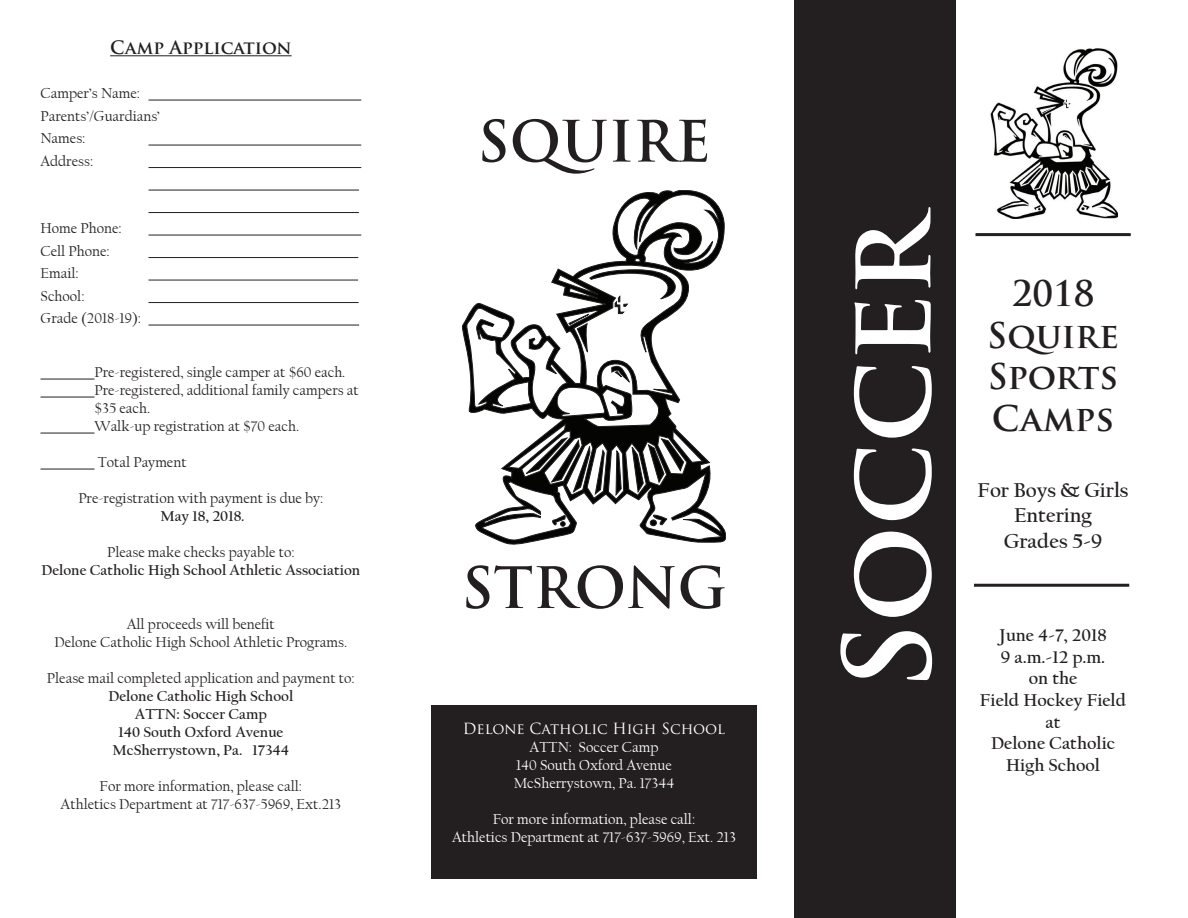
<style>
.page{position:relative;width:1188px;height:918px;background:#fff}
.page>*{position:absolute;margin:0;border:0;box-sizing:border-box;transform-origin:0 0}
.t1{font:700 117px "Trajan Pro";color:#fff}
.t2{font:700 55.5px "Trajan Pro";color:#231f20}
.t3{font:700 34.5px "Trajan Pro";color:#231f20}
.t4{font:700 21px/25.2px "Californian FB";color:#231f20;text-align:center}
.t5{font:700 18px "Californian FB";color:#231f20}
.t6{font:700 18px "Trajan Pro";color:#231f20}
.t7{font:15px "Californian FB";color:#231f20}
.t8{font:700 15px "Californian FB";color:#231f20}
.t9{font:15px "Californian FB";color:#fff}
.t10{font:15px "Trajan Pro";letter-spacing:-.015em;color:#fff}
</style>
<div class="page">
<div style="left:794px;top:0;width:162px;height:918px;background:#231f20"></div>
<img style="left:990px;top:48px;width:127px;height:171px">
<hr style="left:974px;top:584px;width:155px;height:3px;background:#231f20">
<svg style="left:462px;top:190px;width:264px;height:354px"></svg>
<svg style="left:466px;top:193px;width:256px;height:349px"></svg>
<hr style="left:110px;top:55px;width:182px;height:1px;background:#231f20">
<hr style="left:148px;top:100px;width:213px;height:1px;background:#231f20">
<hr style="left:148px;top:145px;width:213px;height:1px;background:#231f20">
<hr style="left:148px;top:167px;width:213px;height:1px;background:#231f20">
<hr style="left:148px;top:190px;width:211px;height:1px;background:#231f20">
<hr style="left:148px;top:212px;width:211px;height:1px;background:#231f20">
<hr style="left:148px;top:235px;width:213px;height:1px;background:#231f20">
<hr style="left:148px;top:257px;width:210px;height:1px;background:#231f20">
<hr style="left:148px;top:280px;width:210px;height:1px;background:#231f20">
<hr style="left:148px;top:302px;width:211px;height:1px;background:#231f20">
<hr style="left:148px;top:325px;width:211px;height:1px;background:#231f20">
<hr style="left:40px;top:379px;width:54px;height:1px;background:#231f20">
<hr style="left:40px;top:397px;width:54px;height:1px;background:#231f20">
<hr style="left:40px;top:433px;width:54px;height:1px;background:#231f20">
<hr style="left:40px;top:469px;width:54px;height:1px;background:#231f20">
<hr style="left:975px;top:233px;width:156px;height:3px;background:#231f20">
<div style="left:431px;top:705px;width:326px;height:173px;background:#231f20"></div>
<p class="t6" style="left:110px;top:36px;width:183px">Camp Application</p>
<p class="t7" style="left:40px;top:85px;width:101px">Camper’s Name:</p>
<p class="t7" style="left:40px;top:107px;width:121px">Parents’/Guardians’</p>
<p class="t7" style="left:40px;top:130px;width:46px">Names:</p>
<p class="t7" style="left:40px;top:152px;width:54px">Address:</p>
<p class="t7" style="left:40px;top:220px;width:83px">Home Phone:</p>
<p class="t7" style="left:40px;top:242px;width:71px">Cell Phone:</p>
<p class="t7" style="left:40px;top:265px;width:40px">Email:</p>
<p class="t7" style="left:40px;top:287px;width:46px">School:</p>
<p class="t7" style="left:40px;top:310px;width:102px">Grade (2018-19):</p>
<p class="t7" style="left:94px;top:364px;width:253px">Pre-registered, single camper at $60 each.</p>
<p class="t7" style="left:94px;top:382px;width:266px">Pre-registered, additional family campers at</p>
<p class="t7" style="left:94px;top:400px;width:57px">$35 each.</p>
<p class="t7" style="left:94px;top:418px;width:206px">Walk-up registration at $70 each.</p>
<p class="t7" style="left:98px;top:454px;width:90px">Total Payment</p>
<p class="t7" style="left:78px;top:490px;width:247px">Pre-registration with payment is due by:</p>
<p class="t8" style="left:160px;top:508px;width:86px">May 18, 2018.</p>
<p class="t7" style="left:107px;top:544px;width:189px">Please make checks payable to:</p>
<p class="t8" style="left:41px;top:562px;width:320px">Delone Catholic High School Athletic Association</p>
<p class="t7" style="left:127px;top:616px;width:150px">All proceeds will benefit</p>
<p class="t7" style="left:55px;top:634px;width:294px">Delone Catholic High School Athletic Programs.</p>
<p class="t7" style="left:47px;top:670px;width:309px">Please mail completed application and payment to:</p>
<p class="t8" style="left:108px;top:688px;width:186px">Delone Catholic High School</p>
<p class="t8" style="left:135px;top:706px;width:134px">ATTN: Soccer Camp</p>
<p class="t8" style="left:118px;top:724px;width:167px">140 South Oxford Avenue</p>
<p class="t8" style="left:113px;top:742px;width:178px">McSherrystown, Pa. 17344</p>
<p class="t7" style="left:100px;top:778px;width:204px">For more information, please call:</p>
<p class="t7" style="left:61px;top:796px;width:282px">Athletics Department at 717-637-5969, Ext.213</p>
<p class="t2" style="left:477px;top:107px;width:235px">SQUIRE</p>
<p class="t2" style="left:461px;top:553px;width:267px">STRONG</p>
<p class="t10" style="left:463px;top:720px;width:264px">Delone Catholic High School</p>
<p class="t9" style="left:530px;top:739px;width:130px">ATTN: Soccer Camp</p>
<p class="t9" style="left:516px;top:757px;width:157px">140 South Oxford Avenue</p>
<p class="t9" style="left:514px;top:775px;width:162px">McSherrystown, Pa. 17344</p>
<p class="t9" style="left:493px;top:811px;width:204px">For more information, please call:</p>
<p class="t9" style="left:452px;top:829px;width:285px">Athletics Department at 717-637-5969, Ext. 213</p>
<p class="t1" style="left:815px;top:691px;width:485px;rotate:-90deg">Soccer</p>
<p class="t3" style="left:1012px;top:272px;width:84px">2018</p>
<p class="t3" style="left:987px;top:314px;width:133px">Squire</p>
<p class="t3" style="left:988px;top:355px;width:132px">Sports</p>
<p class="t3" style="left:992px;top:397px;width:124px">Camps</p>
<p class="t4" style="left:978px;top:478px;width:152px">For Boys &amp; Girls<br>Entering</p>
<p class="t4" style="left:1004px;top:528px;width:100px">Grades 5-9</p>
<p class="t5" style="left:1000px;top:625px;width:108px">June 4-7, 2018</p>
<p class="t5" style="left:1001px;top:647px;width:106px">9 a.m.-12 p.m.</p>
<p class="t5" style="left:1029px;top:668px;width:50px">on the</p>
<p class="t5" style="left:980px;top:690px;width:148px">Field Hockey Field</p>
<p class="t5" style="left:1046px;top:712px;width:17px">at</p>
<p class="t5" style="left:991px;top:733px;width:125px">Delone Catholic</p>
<p class="t5" style="left:1006px;top:755px;width:95px">High School</p>
</div>
